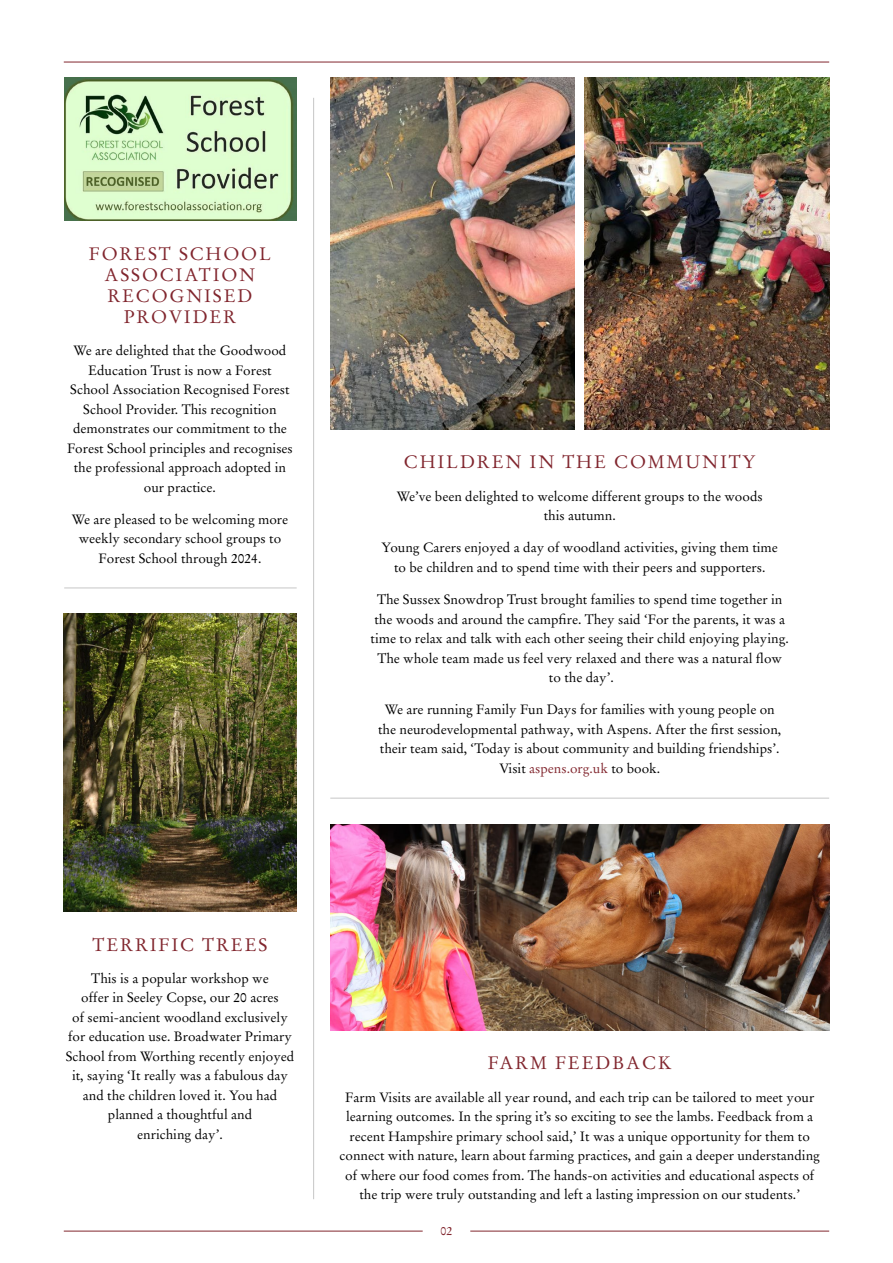
<style>
.page{position:relative;width:893px;height:1263px;background:#fff}
.page>*{position:absolute;margin:0;border:0;box-sizing:border-box;transform-origin:0 0}
.t1{font:18px/21px "Stempel Garamond LT Pro";letter-spacing:.1em;color:#81262e;text-align:center}
.t2{font:13.5px/19.5px "Stempel Garamond LT Pro";color:#000;text-align:center}
.t3{font:12px "Stempel Garamond LT Pro";color:#81262e}
.s1{color:#81262e}
</style>
<div class="page">
<hr style="left:64px;top:62px;width:765px;height:1px;background:#81262e">
<img style="left:585px;top:78px;width:244px;height:351px">
<hr style="left:64px;top:1231px;width:359px;height:1px;background:#81262e">
<hr style="left:470px;top:1231px;width:359px;height:1px;background:#81262e">
<hr style="left:64px;top:588px;width:233px;height:1px;background:#c6c6c6">
<hr style="left:313px;top:98px;width:1px;height:1101px;background:#c6c6c6">
<img style="left:330px;top:824px;width:499px;height:206px">
<img style="left:64px;top:78px;width:233px;height:143px">
<img style="left:64px;top:613px;width:232px;height:298px">
<hr style="left:330px;top:798px;width:499px;height:1px;background:#c6c6c6">
<img style="left:330px;top:78px;width:245px;height:351px">
<h1 class="t1" style="left:89px;top:243px;width:184px">FOREST SCHOOL<br>ASSOCIATION<br>RECOGNISED<br>PROVIDER</h1>
<p class="t2" style="left:67px;top:340px;width:227px">We are delighted that the Goodwood Education Trust is now a Forest School Association Recognised Forest School Provider. This recognition demonstrates our commitment to the Forest School principles and recognises the professional approach adopted in our practice.</p>
<p class="t2" style="left:72px;top:509px;width:218px">We are pleased to be welcoming more weekly secondary school groups to<br>Forest School through 2024.</p>
<h1 class="t1" style="left:404px;top:452px;width:353px">CHILDREN IN THE COMMUNITY</h1>
<p class="t2" style="left:397px;top:486px;width:367px">We’ve been delighted to welcome different groups to the woods this autumn.</p>
<p class="t2" style="left:382px;top:538px;width:398px">Young Carers enjoyed a day of woodland activities, giving them time to be children and to spend time with their peers and supporters.</p>
<p class="t2" style="left:371px;top:590px;width:420px">The Sussex Snowdrop Trust brought families to spend time together in the woods and around the campfire. They said ‘For the parents, it was a time to relax and talk with each other seeing their child enjoying playing.<br>The whole team made us feel very relaxed and there was a natural flow to the day’.</p>
<p class="t2" style="left:378px;top:700px;width:405px">We are running Family Fun Days for families with young people on the neurodevelopmental pathway, with Aspens. After the first session, their team said, ‘Today is about community and building friendships’.<br>Visit <span class="s1">aspens.org.uk</span> to book.</p>
<h1 class="t1" style="left:93px;top:934px;width:176px">TERRIFIC TREES</h1>
<p class="t2" style="left:66px;top:968px;width:230px">This is a popular workshop we<br>offer in Seeley Copse, our 20 acres<br>of semi-ancient woodland exclusively for education use. Broadwater Primary<br>School from Worthing recently enjoyed it, saying ‘It really was a fabulous day and the children loved it. You had planned a thoughtful and<br>enriching day’.</p>
<h1 class="t1" style="left:488px;top:1052px;width:186px">FARM FEEDBACK</h1>
<p class="t2" style="left:340px;top:1087px;width:482px">Farm Visits are available all year round, and each trip can be tailored to meet your learning outcomes. In the spring it’s so exciting to see the lambs. Feedback from a recent Hampshire primary school said,’ It was a unique opportunity for them to connect with nature, learn about farming practices, and gain a deeper understanding of where our food comes from. The hands-on activities and educational aspects of the trip were truly outstanding and left a lasting impression on our students.’</p>
<p class="t3" style="left:440px;top:1223px;width:13px">02</p>
</div>
